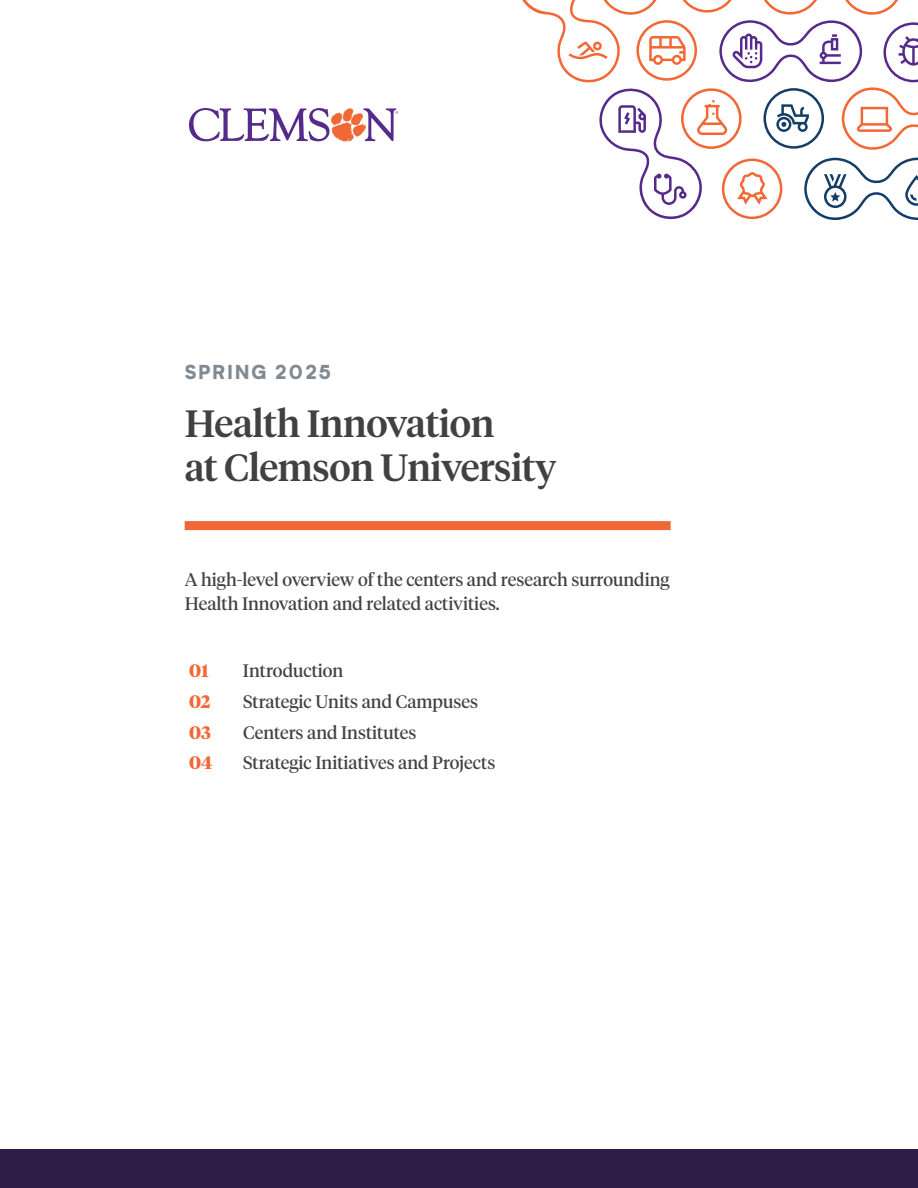
<style>
.page{position:relative;width:918px;height:1188px;background:#fff}
.page>*{position:absolute;margin:0;border:0;box-sizing:border-box;transform-origin:0 0}
.t1{font:500 37.8px/44px "Tiempos Headline";letter-spacing:-.01em;color:#414142}
.H2_Biotif_Innovation{font:900 19.05px "Biotif";letter-spacing:.09em;color:#808a93}
.H3_Tiempos_College_Ave{font:18px/24px "Tiempos Headline";color:#414142}
.H3_Tiempos_College_Ave-2{font:700 18px "Tiempos Headline";color:#f26835}
</style>
<div class="page">
<div style="left:0;top:1149px;width:918px;height:39px;background:#2e1b46"></div>
<div style="left:185px;top:521px;width:486px;height:9px;background:#f26835"></div>
<svg style="left:189px;top:108px;width:209px;height:34px"></svg>
<svg style="left:522px;top:0;width:396px;height:220px"></svg>
<p class="H2_Biotif_Innovation" style="left:185px;top:357px;width:148px">SPRING 2025</p>
<p class="t1" style="left:185px;top:399px;width:373px">Health Innovation<br>at Clemson University</p>
<p class="H3_Tiempos_College_Ave" style="left:185px;top:566px;width:486px">A high-level overview of the centers and research surrounding<br>Health Innovation and related activities.</p>
<p class="H3_Tiempos_College_Ave-2" style="left:189px;top:658px;width:21px">01</p>
<p class="H3_Tiempos_College_Ave" style="left:243px;top:658px;width:102px">Introduction</p>
<p class="H3_Tiempos_College_Ave-2" style="left:189px;top:689px;width:23px">02</p>
<p class="H3_Tiempos_College_Ave" style="left:243px;top:689px;width:237px">Strategic Units and Campuses</p>
<p class="H3_Tiempos_College_Ave-2" style="left:189px;top:720px;width:23px">03</p>
<p class="H3_Tiempos_College_Ave" style="left:243px;top:719px;width:175px">Centers and Institutes</p>
<p class="H3_Tiempos_College_Ave-2" style="left:189px;top:750px;width:25px">04</p>
<p class="H3_Tiempos_College_Ave" style="left:243px;top:750px;width:254px">Strategic Initiatives and Projects</p>
</div>
